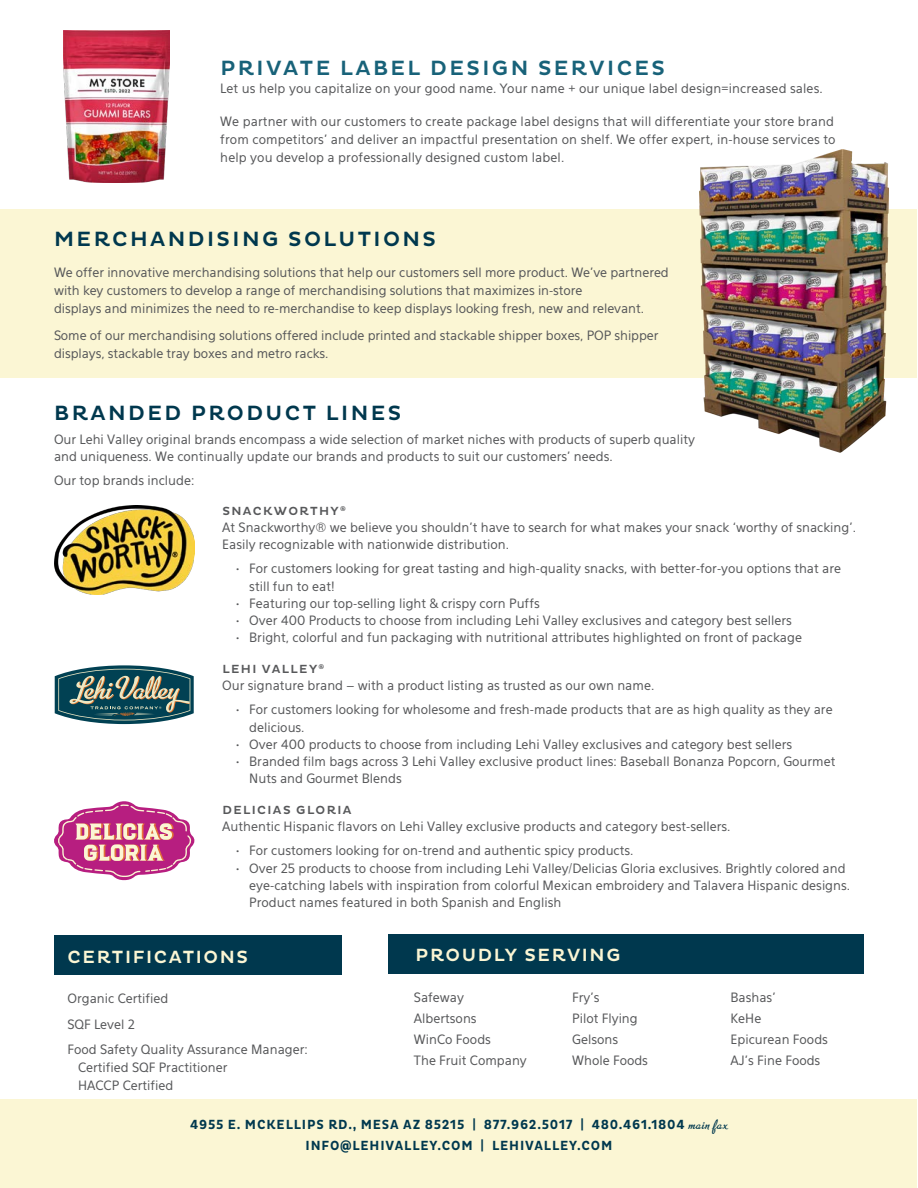
<style>
.page{position:relative;width:918px;height:1188px;background:#fff}
.page>*{position:absolute;margin:0;border:0;box-sizing:border-box;transform-origin:0 0}
.t1{font:500 21px "Pluto";letter-spacing:.115em;color:#00384e}
.label_descriptions{font:500 21px "Pluto";letter-spacing:.115em;color:#186279}
.label_descriptions-2{font:500 18px "Pluto";letter-spacing:.09em;color:#fbf6d4}
.t2{font:700 13.5px/21px "Pluto Cond";letter-spacing:.065em;color:#00384e;text-align:center}
.label_descriptions-3{font:12.75px/18px "Eau Sans Book Os F";color:#57585a}
.label_descriptions-4{font:500 12px "Pluto";letter-spacing:.115em;color:#57585a}
.s1{font-family:"Metro Script";font-weight:400;font-size:15px}
</style>
<div class="page">
<div style="left:1px;top:210px;width:916px;height:168px;background:#fbf6d4"></div>
<div style="left:1px;top:1100px;width:916px;height:88px;background:#fbf6d4"></div>
<div style="left:389px;top:934px;width:475px;height:40px;background:#00384e"></div>
<div style="left:54px;top:935px;width:287px;height:40px;background:#00384e"></div>
<svg style="left:54px;top:801px;width:141px;height:80px"></svg>
<svg style="left:55px;top:665px;width:139px;height:59px;background:#517577"></svg>
<img style="left:54px;top:506px;width:140px;height:88px">
<img style="left:700px;top:149px;width:189px;height:303px">
<img style="left:63px;top:30px;width:106px;height:153px">
<p class="label_descriptions" style="left:220px;top:56px;width:446px">PRIVATE LABEL DESIGN SERVICES</p>
<p class="label_descriptions-3" style="left:220px;top:80px;width:604px">Let us help you capitalize on your good name. Your name + our unique label design=increased sales.</p>
<p class="label_descriptions-3" style="left:220px;top:113px;width:617px">We partner with our customers to create package label designs that will differentiate your store brand from competitors’ and deliver an impactful presentation on shelf. We offer expert, in-house services to help you develop a professionally designed custom label.</p>
<p class="t1" style="left:54px;top:227px;width:383px">MERCHANDISING SOLUTIONS</p>
<p class="label_descriptions-3" style="left:54px;top:264px;width:616px">We offer innovative merchandising solutions that help our customers sell more product. We’ve partnered with key customers to develop a range of merchandising solutions that maximizes in-store<br>displays and minimizes the need to re-merchandise to keep displays looking fresh, new and relevant.</p>
<p class="label_descriptions-3" style="left:54px;top:327px;width:606px">Some of our merchandising solutions offered include printed and stackable shipper boxes, POP shipper displays, stackable tray boxes and metro racks.</p>
<p class="t1" style="left:54px;top:401px;width:349px">BRANDED PRODUCT LINES</p>
<p class="label_descriptions-3" style="left:54px;top:431px;width:643px;line-height:17.2px">Our Lehi Valley original brands encompass a wide selection of market niches with products of superb quality and uniqueness. We continually update our brands and products to suit our customers’ needs.</p>
<p class="label_descriptions-3" style="left:54px;top:472px;width:142px">Our top brands include:</p>
<p class="label_descriptions-4" style="left:222px;top:504px;width:125px">SNACKWORTHY<sup>®</sup></p>
<p class="label_descriptions-3" style="left:222px;top:519px;width:635px;line-height:17.2px">At Snackworthy® we believe you shouldn’t have to search for what makes your snack ‘worthy of snacking’.<br>Easily recognizable with nationwide distribution.</p>
<p class="label_descriptions-3" style="left:249px;top:560px;width:593px;line-height:17.2px;text-indent:-14px">• For customers looking for great tasting and high-quality snacks, with better-for-you options that are still fun to eat!</p>
<p class="label_descriptions-3" style="left:236px;top:594px;width:305px">• Featuring our top-selling light &amp; crispy corn Puffs</p>
<p class="label_descriptions-3" style="left:236px;top:611px;width:558px">• Over 400 Products to choose from including Lehi Valley exclusives and category best sellers</p>
<p class="label_descriptions-3" style="left:236px;top:629px;width:568px">• Bright, colorful and fun packaging with nutritional attributes highlighted on front of package</p>
<p class="label_descriptions-4" style="left:222px;top:662px;width:103px">LEHI VALLEY<sup>®</sup></p>
<p class="label_descriptions-3" style="left:222px;top:677px;width:434px">Our signature brand – with a product listing as trusted as our own name.</p>
<p class="label_descriptions-3" style="left:249px;top:701px;width:585px;line-height:17.2px;text-indent:-14px">• For customers looking for wholesome and fresh-made products that are as high quality as they are delicious.</p>
<p class="label_descriptions-3" style="left:236px;top:735px;width:558px">• Over 400 products to choose from including Lehi Valley exclusives and category best sellers</p>
<p class="label_descriptions-3" style="left:249px;top:753px;width:588px;line-height:17.2px;text-indent:-14px">• Branded film bags across 3 Lehi Valley exclusive product lines: Baseball Bonanza Popcorn, Gourmet<br>Nuts and Gourmet Blends</p>
<p class="label_descriptions-4" style="left:222px;top:803px;width:131px">DELICIAS GLORIA</p>
<p class="label_descriptions-3" style="left:222px;top:818px;width:510px">Authentic Hispanic flavors on Lehi Valley exclusive products and category best-sellers.</p>
<p class="label_descriptions-3" style="left:236px;top:842px;width:399px">• For customers looking for on-trend and authentic spicy products.</p>
<p class="label_descriptions-3" style="left:249px;top:859px;width:602px;line-height:17.2px;text-indent:-14px">• Over 25 products to choose from including Lehi Valley/Delicias Gloria exclusives. Brightly colored and eye-catching labels with inspiration from colorful Mexican embroidery and Talavera Hispanic designs.<br>Product names featured in both Spanish and English</p>
<p class="label_descriptions-2" style="left:68px;top:947px;width:182px">CERTIFICATIONS</p>
<p class="label_descriptions-2" style="left:416px;top:945px;width:206px">PROUDLY SERVING</p>
<p class="label_descriptions-3" style="left:68px;top:990px;width:103px">Organic Certified</p>
<p class="label_descriptions-3" style="left:68px;top:1015px;width:69px">SQF Level 2</p>
<p class="label_descriptions-3" style="left:78px;top:1041px;width:231px;text-indent:-11px">Food Safety Quality Assurance Manager:<br>Certified SQF Practitioner<br>HACCP Certified</p>
<p class="label_descriptions-3" style="left:414px;top:989px;width:52px">Safeway</p>
<p class="label_descriptions-3" style="left:414px;top:1010px;width:64px">Albertsons</p>
<p class="label_descriptions-3" style="left:414px;top:1031px;width:78px">WinCo Foods</p>
<p class="label_descriptions-3" style="left:414px;top:1052px;width:114px">The Fruit Company</p>
<p class="label_descriptions-3" style="left:572px;top:989px;width:29px">Fry’s</p>
<p class="label_descriptions-3" style="left:572px;top:1010px;width:67px">Pilot Flying</p>
<p class="label_descriptions-3" style="left:572px;top:1031px;width:47px">Gelsons</p>
<p class="label_descriptions-3" style="left:572px;top:1052px;width:77px">Whole Foods</p>
<p class="label_descriptions-3" style="left:731px;top:989px;width:47px">Bashas’</p>
<p class="label_descriptions-3" style="left:731px;top:1010px;width:32px">KeHe</p>
<p class="label_descriptions-3" style="left:731px;top:1031px;width:99px">Epicurean Foods</p>
<p class="label_descriptions-3" style="left:731px;top:1052px;width:91px">AJ’s Fine Foods</p>
<p class="t2" style="left:190px;top:1114px;width:539px">4955 E. MCKELLIPS RD., MESA AZ 85215 | 877.962.5017 | 480.461.1804 <span class="s1">main fax<br></span>INFO@LEHIVALLEY.COM | LEHIVALLEY.COM</p>
</div>
